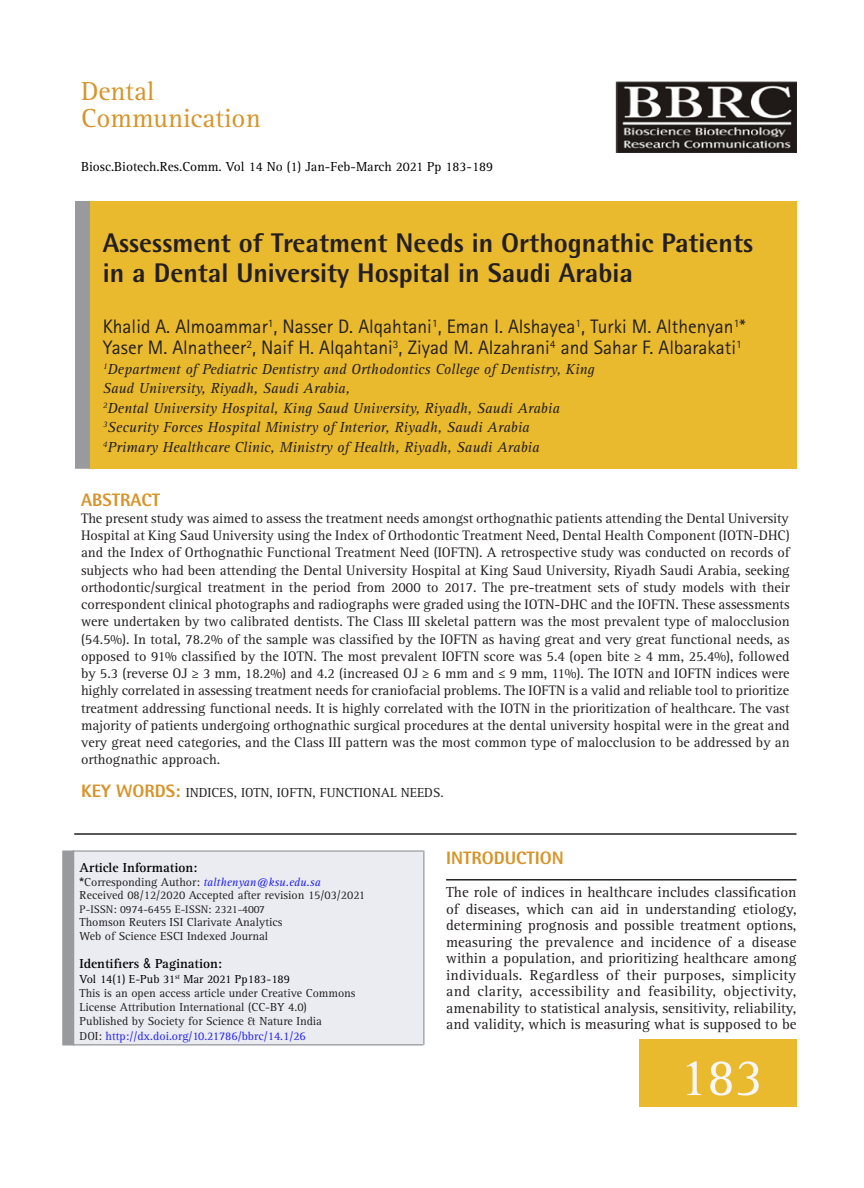
<style>
.page{position:relative;width:864px;height:1188px;background:#fff}
.page>*{position:absolute;margin:0;border:0;box-sizing:border-box;transform-origin:0 0}
.Body_text{font:54px "Rotis Serif Std";color:#f6f6f7}
.Body_text-2{font:800 27px/30px "Rotis Semi Sans Std";color:#231f20}
.Body_text-3{font:27px "Rotis Serif Std";color:#d69429}
.Body_text-4{font:19.5px/21px "Rotis Sans Serif Std";color:#231f20}
.Body_text-5{font:800 18px "Rotis Semi Sans Std";color:#d69429}
.Body_text-6{font:15px/16.5px "Rotis Serif Std";color:#231f20;text-align:justify}
.Body_text-7{font:italic 15px "Rotis Serif Std";color:#231f20}
.Body_text-8{font:14.25px/17.2px "Rotis Serif Std";color:#231f20;text-align:justify}
.Body_text-9{font:13.5px "Rotis Serif Std";color:#000}
.Body_text-10{font:700 13.5px "Rotis Serif Std";color:#000}
.Body_text-11{font:13.5px "Rotis Serif Std";color:#231f20}
.Body_text-12{font:12px/14.2px "Rotis Serif Std";color:#231f20}
.Body_text-13{font:12px "Rotis Serif Std";color:#2321e8}
.Body_text-14{font:italic 12px "Rotis Serif Std";color:#2321e8}
.Body_text-15{font:12px "Rotis Serif Std";color:#000}
.Body_text-16{font:11.25px "Rotis Serif Std";color:#231f20}
.s1{font-family:"Rotis Serif Std";font-weight:400;font-size:13.5px;color:#231f20}
.s2{font-family:"Arial";font-weight:700;font-style:normal;color:#231f20}
.s3{font-style:normal;color:#231f20}
.s4{font-family:"Arial Narrow";font-weight:400}
.s5{color:#231f20}
</style>
<div class="page">
<img style="left:615px;top:81px;width:181px;height:72px">
<div style="left:89px;top:201px;width:707px;height:267px;background:#eaba2e"></div>
<div style="left:75px;top:201px;width:15px;height:268px;background:#989a9d"></div>
<div style="left:639px;top:1040px;width:157px;height:67px;background:#eaba2e"></div>
<hr style="left:74px;top:833px;width:722px;height:2px;background:#231f20">
<hr style="left:446px;top:879px;width:351px;height:2px;background:#231f20">
<div style="left:73px;top:851px;width:350px;height:194px;background:#eaecf2"></div>
<hr style="left:423px;top:850px;width:2px;height:195px;background:#a8aaad">
<hr style="left:73px;top:850px;width:350px;height:2px;background:#a8aaad">
<hr style="left:73px;top:1044px;width:350px;height:1px;background:#a8aaad">
<div style="left:62px;top:851px;width:12px;height:194px;background:#989a9d"></div>
<p class="Body_text-3" style="left:81px;top:75px;width:75px">Dental</p>
<p class="Body_text-3" style="left:81px;top:102px;width:181px">Communication</p>
<p class="Body_text-9" style="left:81px;top:158px;width:414px">Biosc.Biotech.Res.Comm. Vol 14 No (1) Jan-Feb-March 2021 Pp 183-189</p>
<p class="Body_text-2" style="left:103px;top:228px;width:652px">Assessment of Treatment Needs in Orthognathic Patients in a Dental University Hospital in Saudi Arabia</p>
<p class="Body_text-4" style="left:103px;top:316px;width:644px">Khalid A. Almoammar<sup>1</sup>, Nasser D. Alqahtani<sup>1</sup>, Eman I. Alshayea<sup>1</sup>, Turki M. Althenyan<sup>1</sup>*<br>Yaser M. Alnatheer<sup>2</sup>, Naif H. Alqahtani<sup>3</sup>, Ziyad M. Alzahrani<sup>4</sup> and Sahar F. Albarakati<sup>1</sup></p>
<p class="Body_text-7" style="left:103px;top:360px;width:493px"><sup>1</sup>Department of Pediatric Dentistry and Orthodontics College of Dentistry, King</p>
<p class="Body_text-7" style="left:103px;top:380px;width:249px">Saud University, Riyadh, Saudi Arabia,</p>
<p class="Body_text-7" style="left:103px;top:399px;width:459px"><sup>2</sup>Dental University Hospital, King Saud University, Riyadh, Saudi Arabia</p>
<p class="Body_text-7" style="left:103px;top:419px;width:429px"><sup>3</sup>Security Forces Hospital Ministry of Interior, Riyadh, Saudi Arabia</p>
<p class="Body_text-7" style="left:103px;top:438px;width:438px"><sup>4</sup>Primary Healthcare Clinic, Ministry of Health, Riyadh, Saudi Arabia</p>
<p class="Body_text-5" style="left:81px;top:488px;width:81px">ABSTRACT</p>
<p class="Body_text-8" style="left:81px;top:510px;width:710px">The present study was aimed to assess the treatment needs amongst orthognathic patients attending the Dental University Hospital at King Saud University using the Index of Orthodontic Treatment Need, Dental Health Component (IOTN-DHC) and the Index of Orthognathic Functional Treatment Need (IOFTN). A retrospective study was conducted on records of subjects who had been attending the Dental University Hospital at King Saud University, Riyadh Saudi Arabia, seeking orthodontic/surgical treatment in the period from 2000 to 2017. The pre-treatment sets of study models with their correspondent clinical photographs and radiographs were graded using the IOTN-DHC and the IOFTN. These assessments were undertaken by two calibrated dentists. The Class III skeletal pattern was the most prevalent type of malocclusion (54.5%). In total, 78.2% of the sample was classified by the IOFTN as having great and very great functional needs, as opposed to 91% classified by the IOTN. The most prevalent IOFTN score was 5.4 (open bite ≥ 4 mm, 25.4%), followed by 5.3 (reverse OJ ≥ 3 mm, 18.2%) and 4.2 (increased OJ ≥ 6 mm and ≤ 9 mm, 11%). The IOTN and IOFTN indices were highly correlated in assessing treatment needs for craniofacial problems. The IOFTN is a valid and reliable tool to prioritize treatment addressing functional needs. It is highly correlated with the IOTN in the prioritization of healthcare. The vast majority of patients undergoing orthognathic surgical procedures at the dental university hospital were in the great and very great need categories, and the Class III pattern was the most common type of malocclusion to be addressed by an orthognathic approach.</p>
<p class="Body_text-5" style="left:81px;top:780px;width:117px">KEY WORDS: <span class="s1">Indic</span></p>
<p class="Body_text-11" style="left:219px;top:785px;width:117px">es, IOTN, IOFTN, Functiona</p>
<p class="Body_text-11" style="left:390px;top:785px;width:55px">l Needs .</p>
<p class="Body_text-10" style="left:80px;top:860px;width:119px">Article Information:</p>
<p class="Body_text-14" style="left:80px;top:875px;width:243px"><span class="s2">*</span><span class="s3">Corresponding Author:</span> talthenyan@ksu.edu.sa</p>
<p class="Body_text-12" style="left:80px;top:889px;width:287px">Received 08/12/2020 Accepted after revision 15/03/2021</p>
<p class="Body_text-16" style="left:80px;top:903px;width:187px">P-ISSN: 0974-6455 E-ISSN: 2321-4007</p>
<p class="Body_text-12" style="left:80px;top:916px;width:204px;line-height:13.5px">Thomson Reuters ISI Clarivate Analytics<br>Web of Science ESCI Indexed Journal</p>
<p class="Body_text-10" style="left:80px;top:955px;width:144px">Identifiers <span class="s4">&amp;</span> Pagination:</p>
<p class="Body_text-15" style="left:80px;top:972px;width:212px">Vol 14(1) E-Pub 31<sup>st</sup> Mar 2021 Pp183-189</p>
<p class="Body_text-12" style="left:80px;top:986px;width:278px">This is an open access article under Creative Commons<br>License Attribution International (CC-BY 4.0)<br>Published by Society for Science &amp; Nature India</p>
<p class="Body_text-13" style="left:80px;top:1029px;width:228px"><span class="s5">DOI:</span> http://dx.doi.org/10.21786/bbrc/14.1/26</p>
<p class="Body_text-5" style="left:446px;top:846px;width:119px">INTRODUCTION</p>
<p class="Body_text-6" style="left:446px;top:884px;width:352px">The role of indices in healthcare includes classification of diseases, which can aid in understanding etiology, determining prognosis and possible treatment options, measuring the prevalence and incidence of a disease within a population, and prioritizing healthcare among individuals. Regardless of their purposes, simplicity and clarity, accessibility and feasibility, objectivity, amenability to statistical analysis, sensitivity, reliability, and validity, which is measuring what is supposed to be</p>
<p class="Body_text" style="left:679px;top:1046px;width:86px">183</p>
</div>
